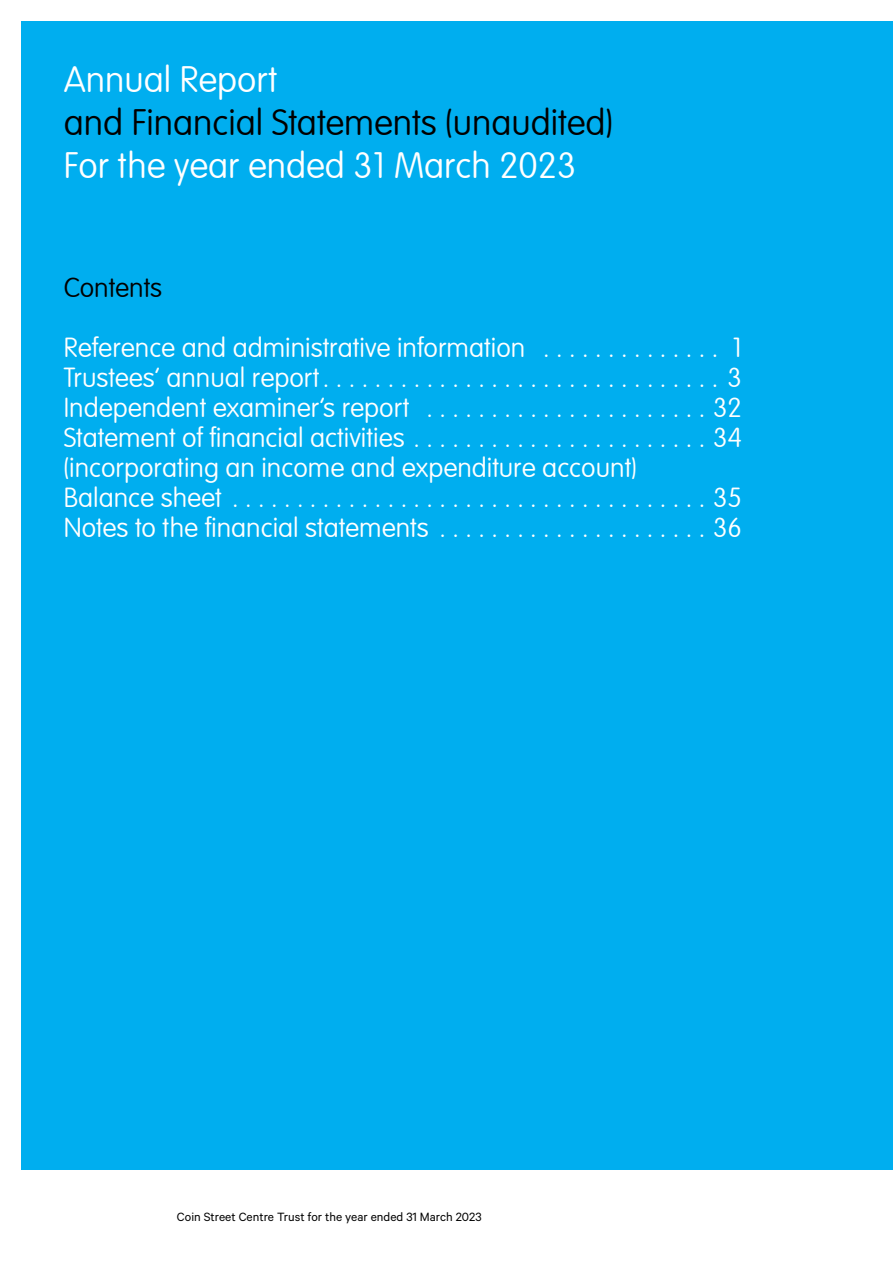
<style>
.page{position:relative;width:893px;height:1263px;background:#fff}
.page>*{position:absolute;margin:0;border:0;box-sizing:border-box;transform-origin:0 0}
.t1{font:300 36px "VAG Rounded Next";color:#fff}
.t2{font:300 36px "VAG Rounded Next";color:#000}
.t3{font:300 27px/30px "VAG Rounded Next";color:#fff}
.t4{font:300 27px "VAG Rounded Next";color:#000}
.t5{font:13.5px "Calibre";color:#000}
</style>
<div class="page">
<div style="left:21px;top:21px;width:872px;height:1148px;background:#00aeef"></div>
<h1 class="t1" style="left:64px;top:59px;width:215px">Annual Report</h1>
<h1 class="t2" style="left:64px;top:102px;width:550px">and Financial Statements (unaudited)</h1>
<h1 class="t1" style="left:64px;top:145px;width:514px">For the year ended 31 March 2023</h1>
<p class="t4" style="left:64px;top:273px;width:100px">Contents</p>
<p class="t3" style="left:64px;top:334px;width:680px">Reference and administrative information . . . . . . . . . . . . . . 1<br>Trustees’ annual report . . . . . . . . . . . . . . . . . . . . . . . . . . . . . . 3<br>Independent examiner’s report . . . . . . . . . . . . . . . . . . . . . 32<br>Statement of financial activities . . . . . . . . . . . . . . . . . . . . . . 34 (incorporating an income and expenditure account)<br>Balance sheet . . . . . . . . . . . . . . . . . . . . . . . . . . . . . . . . . . . . 35<br>Notes to the financial statements . . . . . . . . . . . . . . . . . . . . 36</p>
<p class="t5" style="left:177px;top:1208px;width:306px">Coin Street Centre Trust for the year ended 31 March 2023</p>
</div>
